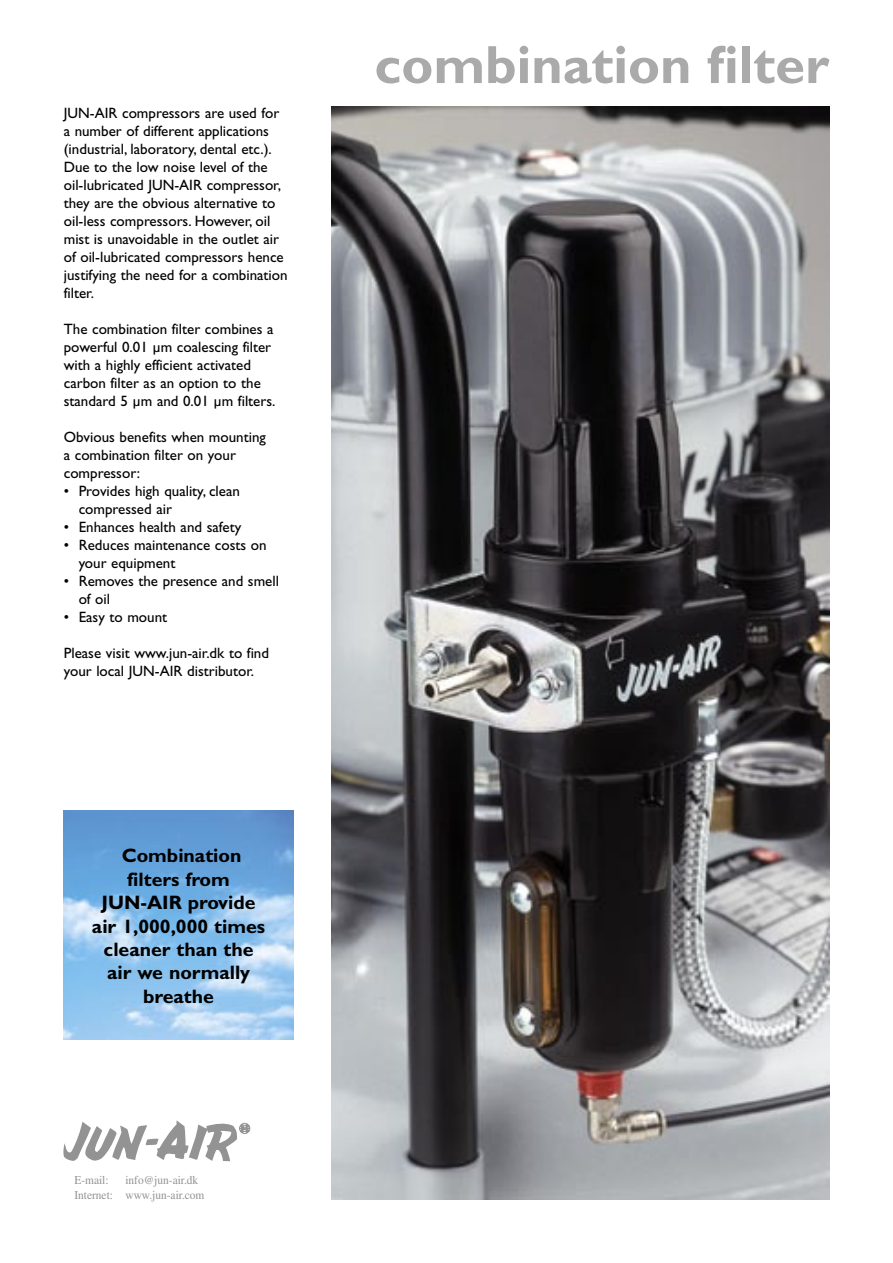
<style>
.page{position:relative;width:893px;height:1263px;background:#fff}
.page>*{position:absolute;margin:0;border:0;box-sizing:border-box;transform-origin:0 0}
.t1{font:700 54px "Gill Sans";color:#aaa}
.Skema{font:700 19.5px/23.4px "Gill Sans";color:#000;text-align:center}
.Skema-2{font:15px/18px "Gill Sans";color:#000}
.t2{font:12px "Times";color:#939393;scale:.95 1}
</style>
<div class="page">
<svg style="left:64px;top:1120px;width:186px;height:41px"></svg>
<img style="left:332px;top:106px;width:497px;height:1093px">
<img style="left:64px;top:810px;width:229px;height:230px">
<p class="Skema-2" style="left:64px;top:104px;width:217px">JUN-AIR compressors are used for a number of different applications (industrial, laboratory, dental etc.).<br>Due to the low noise level of the</p>
<p class="Skema-2" style="left:64px;top:176px;width:225px">oil-lubricated JUN-AIR compressor, they are the obvious alternative to oil-less compressors. However, oil mist is unavoidable in the outlet air of oil-lubricated compressors hence justifying the need for a combination filter.</p>
<p class="Skema-2" style="left:64px;top:320px;width:213px">The combination filter combines a powerful 0.01 µm coalescing filter with a highly efficient activated carbon filter as an option to the standard 5 µm and 0.01 µm filters.</p>
<p class="Skema-2" style="left:64px;top:428px;width:204px">Obvious benefits when mounting a combination filter on your compressor:</p>
<p class="Skema-2" style="left:79px;top:482px;width:163px;text-indent:-15px">• Provides high quality, clean compressed air</p>
<p class="Skema-2" style="left:64px;top:518px;width:179px">• Enhances health and safety</p>
<p class="Skema-2" style="left:79px;top:536px;width:189px;text-indent:-15px">• Reduces maintenance costs on your equipment</p>
<p class="Skema-2" style="left:79px;top:572px;width:202px;text-indent:-15px">• Removes the presence and smell of oil</p>
<p class="Skema-2" style="left:64px;top:608px;width:105px">• Easy to mount</p>
<p class="Skema-2" style="left:64px;top:644px;width:207px">Please visit www.jun-air.dk to find your local JUN-AIR distributor.</p>
<p class="Skema" style="left:122px;top:844px;width:121px">Combination</p>
<p class="Skema" style="left:127px;top:867px;width:104px">filters from</p>
<p class="Skema" style="left:92px;top:891px;width:175px">JUN-AIR provide air 1,000,000 times cleaner than the air we normally breathe</p>
<p class="t2" style="left:74px;top:1173px;width:37px">E-mail:</p>
<p class="t2" style="left:125px;top:1173px;width:78px">info@jun-air.dk</p>
<p class="t2" style="left:74px;top:1188px;width:138px">Internet: www.jun-air.com</p>
<p class="t1" style="left:374px;top:33px;width:456px">combination filter</p>
</div>
